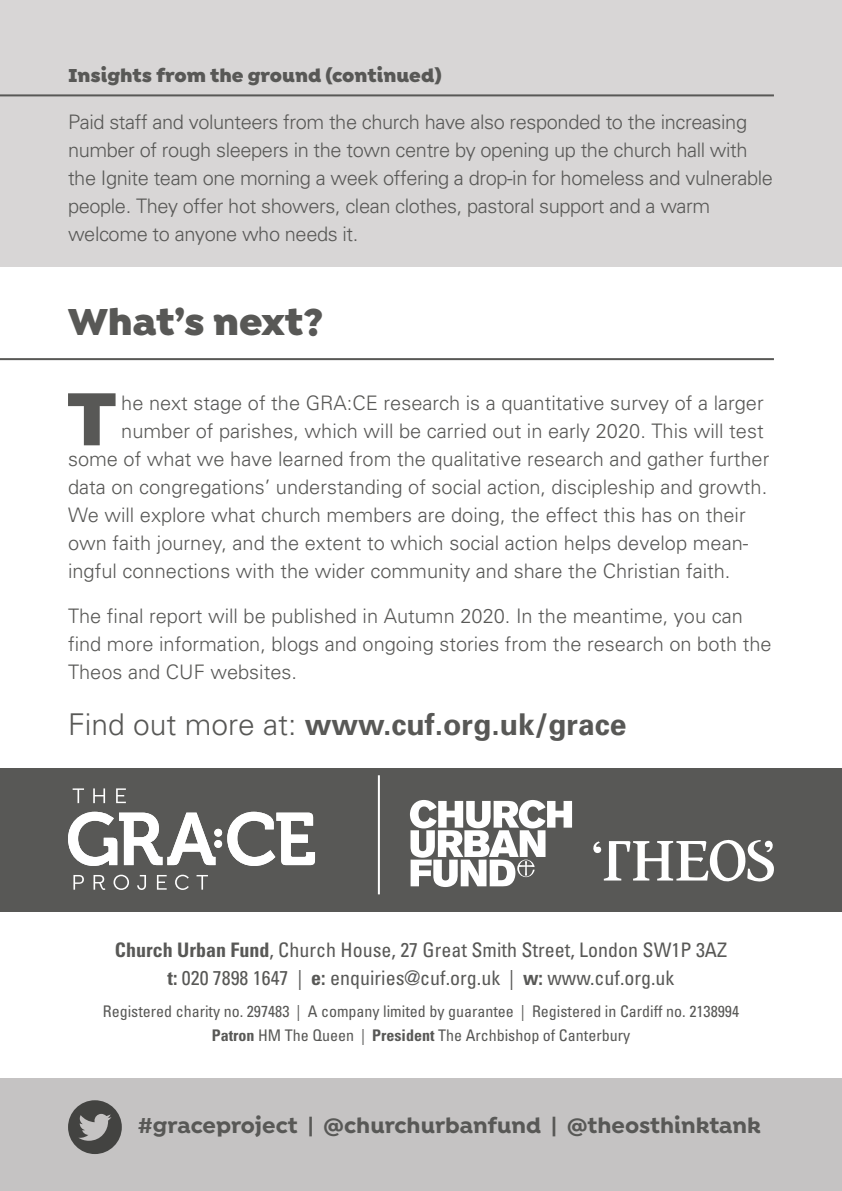
<style>
.page{position:relative;width:842px;height:1191px;background:#fff}
.page>*{position:absolute;margin:0;border:0;box-sizing:border-box;transform-origin:0 0}
.t1{font:900 40px "Isidora Sans Alt";color:#585856}
.t2{font:700 30px "Univers";color:#585856}
.t3{font:700 23px "Isidora Sans Alt";color:#585856}
.t4{font:300 20px/28px "Univers";color:#585856}
.t5{font:300 20px/28px "Univers";letter-spacing:-.02em;color:#585856}
.t6{font:condensed 20px/28px "Univers";color:#585856;text-align:center}
.t7{font:900 20px "Isidora Sans Alt";color:#585856}
.t8{font:condensed 16px/24px "Univers";color:#585856;text-align:center}
.s1{font-weight:300}
.s2{font-weight:700}
</style>
<div class="page">
<div style="left:0;top:1078px;width:842px;height:113px;background:#c5c3c3"></div>
<div style="left:0;top:768px;width:842px;height:143px;background:#585856"></div>
<svg style="left:73px;top:875px;width:11px;height:14px"></svg>
<svg style="left:94px;top:875px;width:11px;height:15px"></svg>
<svg style="left:114px;top:874px;width:15px;height:16px"></svg>
<svg style="left:137px;top:875px;width:9px;height:15px"></svg>
<svg style="left:157px;top:875px;width:10px;height:14px"></svg>
<svg style="left:175px;top:874px;width:14px;height:16px"></svg>
<svg style="left:197px;top:875px;width:11px;height:14px"></svg>
<svg style="left:73px;top:788px;width:11px;height:15px"></svg>
<svg style="left:93px;top:788px;width:12px;height:15px"></svg>
<svg style="left:116px;top:788px;width:10px;height:15px"></svg>
<svg style="left:68px;top:811px;width:147px;height:55px"></svg>
<svg style="left:227px;top:811px;width:88px;height:55px"></svg>
<div style="left:214px;top:829px;width:8px;height:7px;background:#fff;border-radius:50%"></div>
<div style="left:214px;top:840px;width:8px;height:8px;background:#fff;border-radius:50%"></div>
<hr style="left:0;top:358px;width:774px;height:2px;background:#585856">
<svg style="left:68px;top:393px;width:48px;height:52px"></svg>
<svg style="left:593px;top:839px;width:181px;height:43px"></svg>
<svg style="left:410px;top:800px;width:162px;height:87px"></svg>
<hr style="left:378px;top:775px;width:2px;height:119px;background:#fff">
<div style="left:68px;top:1100px;width:54px;height:54px;background:#434341;border-radius:50%"></div>
<svg style="left:78px;top:1113px;width:33px;height:27px"></svg>
<div style="left:0;top:0;width:842px;height:266px;background:#d8d6d6"></div>
<hr style="left:0;top:94px;width:774px;height:2px;background:#585856">
<p class="t7" style="left:68px;top:62px;width:375px">Insights from the ground (continued)</p>
<p class="t5" style="left:68px;top:108px;width:706px">Paid staff and volunteers from the church have also responded to the increasing number of rough sleepers in the town centre by opening up the church hall with the Ignite team one morning a week offering a drop-in for homeless and vulnerable people. They offer hot showers, clean clothes, pastoral support and a warm welcome to anyone who needs it.</p>
<h1 class="t1" style="left:68px;top:296px;width:257px">What’s next?</h1>
<p class="t4" style="left:121px;top:389px;width:644px">he next stage of the GRA:CE research is a quantitative survey of a larger</p>
<p class="t4" style="left:121px;top:417px;width:644px">number of parishes, which will be carried out in early 2020. This will test</p>
<p class="t4" style="left:68px;top:445px;width:703px">some of what we have learned from the qualitative research and gather further</p>
<p class="t4" style="left:68px;top:473px;width:701px">data on congregations’ understanding of social action, discipleship and growth.</p>
<p class="t4" style="left:68px;top:501px;width:679px">We will explore what church members are doing, the effect this has on their</p>
<p class="t4" style="left:68px;top:529px;width:682px">own faith journey, and the extent to which social action helps develop mean-</p>
<p class="t4" style="left:68px;top:557px;width:664px">ingful connections with the wider community and share the Christian faith.</p>
<p class="t4" style="left:68px;top:602px;width:705px">The final report will be published in Autumn 2020. In the meantime, you can find more information, blogs and ongoing stories from the research on both the<br>Theos and CUF websites.</p>
<h2 class="t2" style="left:68px;top:706px;width:560px"><span class="s1">Find out more at:</span> www.cuf.org.uk/grace</h2>
<p class="t6" style="left:115px;top:936px;width:614px"><span class="s2">Church Urban Fund</span>, Church House, 27 Great Smith Street, London SW1P 3AZ <span class="s2">t:</span> 020 7898 1647 | <span class="s2">e:</span> enquiries@cuf.org.uk | <span class="s2">w:</span> www.cuf.org.uk</p>
<p class="t8" style="left:103px;top:999px;width:638px">Registered charity no. 297483 | A company limited by guarantee | Registered in Cardiff no. 2138994<br><span class="s2">Patron</span> HM The Queen | <span class="s2">President</span> The Archbishop of Canterbury</p>
<p class="t3" style="left:138px;top:1111px;width:625px">#graceproject | @churchurbanfund | @theosthinktank</p>
</div>
